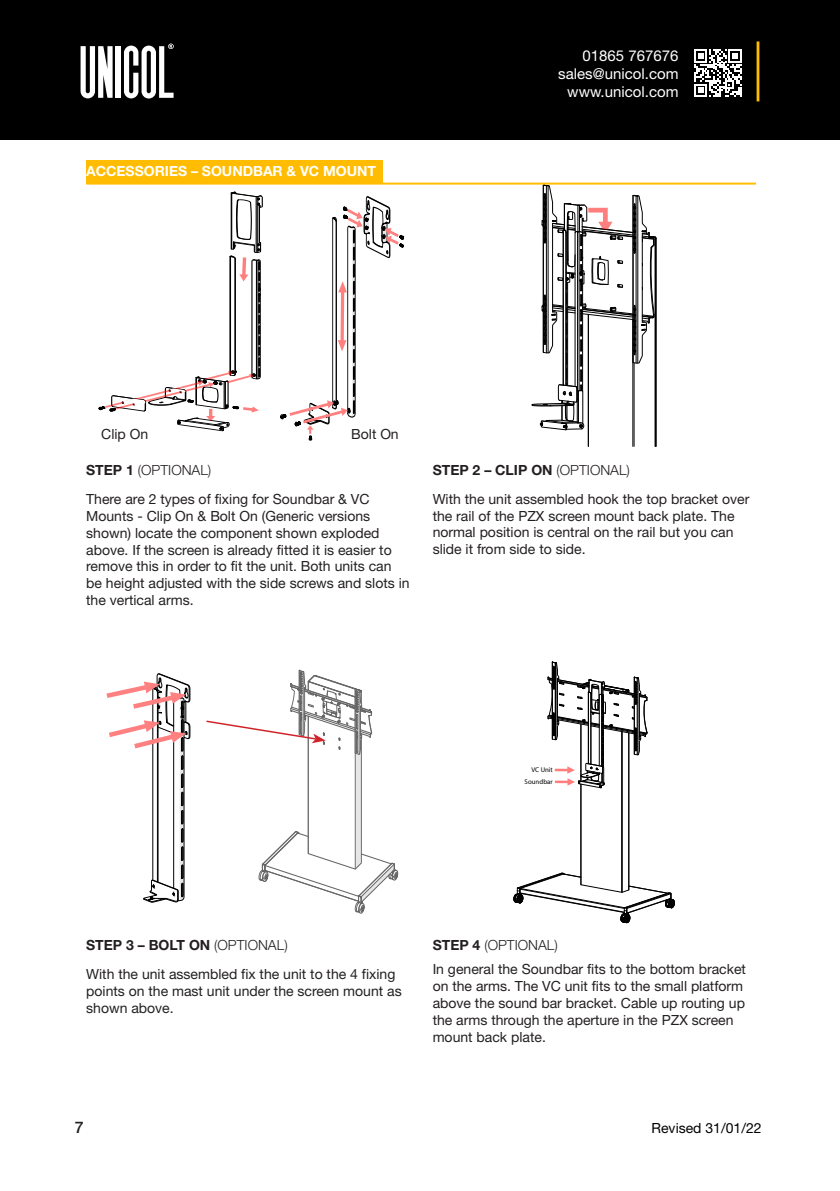
<style>
.page{position:relative;width:840px;height:1191px;background:#fff}
.page>*{position:absolute;margin:0;border:0;box-sizing:border-box;transform-origin:0 0}
.t1{font:500 16px "Helvetica Neue";color:#231f20}
.t2{font:15px/18px "Helvetica Neue";color:#fff;text-align:right}
.t3{font:14px/16.8px "Helvetica Neue LT 55 Rm";color:#231f20}
.t4{font:14px "Helvetica Neue LT 75 Bd";color:#231f20}
.t5{font:14px "Helvetica Neue LT 45 Lt";color:#231f20}
.t6{font:14px "Helvetica Neue LT 75 Bd";color:#fff}
.t7{font:14px "Helvetica Neue";color:#000}
.t8{font:6.8px/11.2px "Myriad Pro";color:#000;text-align:right}
.s1{font-family:"Helvetica Neue LT 75 Bd"}
.s2{font-family:"Helvetica Neue LT 45 Lt"}
</style>
<div class="page">
<div style="left:0;top:0;width:839px;height:140px;background:#000"></div>
<svg style="left:124px;top:44px;width:49px;height:54px"></svg>
<div style="left:116px;top:46px;width:5px;height:52px;background:#fff"></div>
<svg style="left:80px;top:46px;width:32px;height:52px"></svg>
<hr style="left:756px;top:41px;width:3px;height:60px;background:#ffbc00">
<svg style="left:694px;top:49px;width:47px;height:48px"></svg>
<svg style="left:280px;top:196px;width:124px;height:245px"></svg>
<svg style="left:531px;top:185px;width:125px;height:261px"></svg>
<div style="left:86px;top:160px;width:296px;height:24px;background:#ffbc00"></div>
<hr style="left:86px;top:183px;width:669px;height:2px;background:#ffbc00">
<svg style="left:99px;top:192px;width:163px;height:239px"></svg>
<svg style="left:106px;top:673px;width:84px;height:230px"></svg>
<svg style="left:206px;top:669px;width:192px;height:245px"></svg>
<svg style="left:513px;top:661px;width:161px;height:262px"></svg>
<p class="t6" style="left:86px;top:162px;width:291px">ACCESSORIES – SOUNDBAR &amp; VC MOUNT</p>
<p class="t2" style="left:558px;top:46px;width:122px">01865 767676 sales@unicol.com www.unicol.com</p>
<p class="t3" style="left:101px;top:425px;width:48px">Clip On</p>
<p class="t3" style="left:351px;top:425px;width:49px">Bolt On</p>
<p class="t5" style="left:86px;top:462px;width:127px"><span class="s1">STEP 1</span> (OPTIONAL)</p>
<p class="t3" style="left:86px;top:490px;width:325px">There are 2 types of fixing for Soundbar &amp; VC Mounts - Clip On &amp; Bolt On (Generic versions shown) locate the component shown exploded above. If the screen is already fitted it is easier to remove this in order to fit the unit. Both units can be height adjusted with the side screws and slots in the vertical arms.</p>
<p class="t4" style="left:432px;top:461px;width:199px">STEP 2 – CLIP ON <span class="s2">(OPTIONAL)</span></p>
<p class="t3" style="left:432px;top:490px;width:318px">With the unit assembled hook the top bracket over the rail of the PZX screen mount back plate. The normal position is central on the rail but you can slide it from side to side.</p>
<p class="t8" style="left:524px;top:764px;width:30px">VC Unit<br>Soundbar</p>
<p class="t4" style="left:86px;top:936px;width:203px">STEP 3 – BOLT ON <span class="s2">(OPTIONAL)</span></p>
<p class="t3" style="left:86px;top:965px;width:317px">With the unit assembled fix the unit to the 4 fixing points on the mast unit under the screen mount as shown above.</p>
<p class="t5" style="left:432px;top:937px;width:127px"><span class="s1">STEP 4</span> (OPTIONAL)</p>
<p class="t3" style="left:432px;top:960px;width:315px">In general the Soundbar fits to the bottom bracket on the arms. The VC unit fits to the small platform above the sound bar bracket. Cable up routing up the arms through the aperture in the PZX screen mount back plate.</p>
<p class="t1" style="left:75px;top:1118px;width:10px">7</p>
<p class="t7" style="left:651px;top:1120px;width:111px">Revised 31/01/22</p>
</div>
